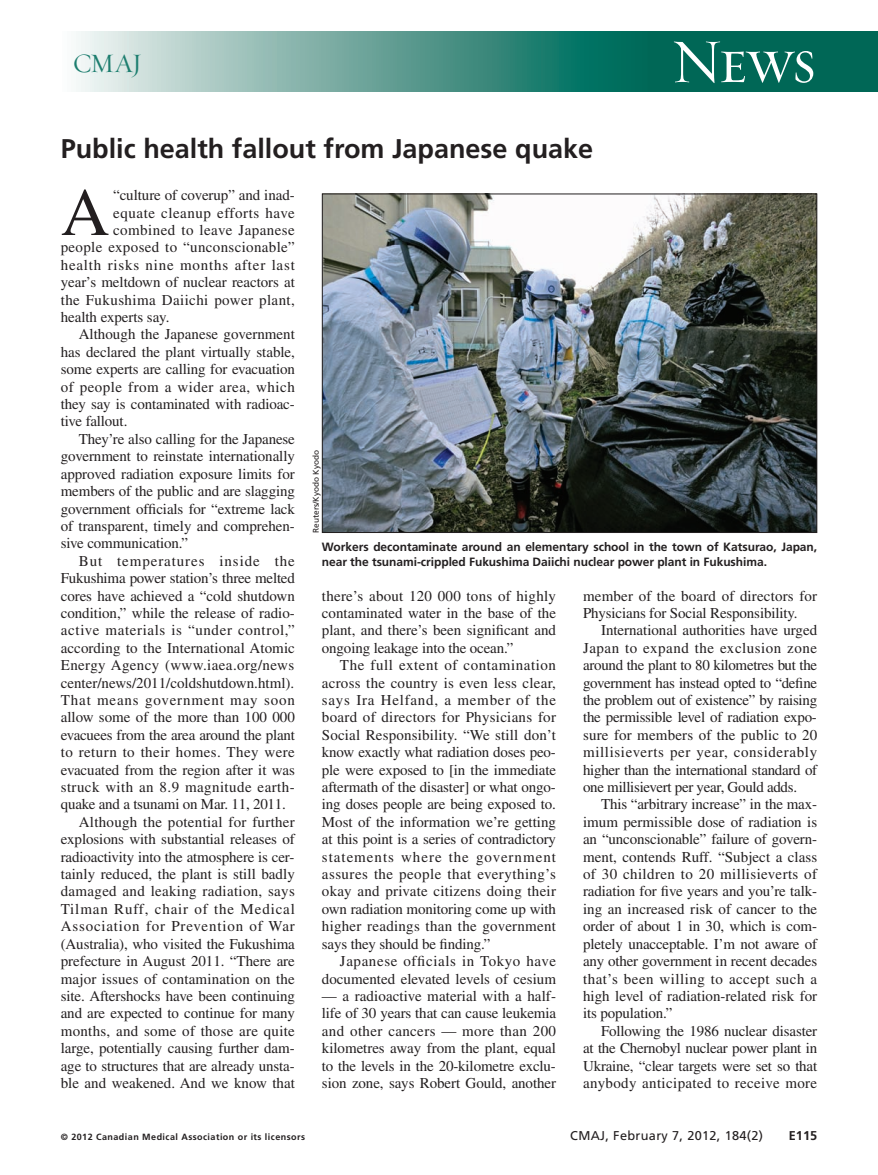
<style>
.page{position:relative;width:878px;height:1175px;background:#fff}
.page>*{position:absolute;margin:0;border:0;box-sizing:border-box;transform-origin:0 0}
.t1{font:67.5px "Times LT Std";color:#231f20}
.t2{font:63px "Requiem Display HTF Small Caps";color:#fff}
.t3{font:700 27px "Frutiger LT Std";color:#231f20}
.t4{font:27px "Requiem Display HTF Roman";color:#1d7e6f}
.t5{font:15px/17.4px "Times LT Std";letter-spacing:-.005em;color:#231f20;text-align:justify}
.t6{font:15px "Times LT Std";letter-spacing:.02em;color:#231f20}
.t7{font:15px "Times LT Std";letter-spacing:.055em;color:#231f20}
.t8{font:15px "Times LT Std";letter-spacing:.03em;color:#231f20}
.t9{font:15px "Times LT Std";letter-spacing:.025em;color:#231f20}
.t10{font:15px "Times LT Std";letter-spacing:.035em;color:#231f20}
.t11{font:15px "Times LT Std";letter-spacing:.04em;color:#231f20}
.t12{font:15px "Times LT Std";letter-spacing:.06em;color:#231f20}
.t13{font:12.75px "Frutiger LT Std";letter-spacing:.025em;color:#231f20}
.t14{font:700 12.75px "Frutiger LT Std";color:#231f20}
.t15{font:700 12px/14.2px "Frutiger LT Std";letter-spacing:-.005em;color:#231f20}
.t16{font:700 9px "Frutiger LT Std";letter-spacing:.05em;color:#231f20}
.t17{font:8.25px "Frutiger LT Std";color:#231f20}
</style>
<div class="page">
<div style="left:618px;top:32px;width:260px;height:60px;background:#006756"></div>
<div style="left:61px;top:32px;width:586px;height:60px;background:linear-gradient(to right,#f5f3f2,#006150)"></div>
<img style="left:324px;top:196px;width:491px;height:335px">
<h3 class="t4" style="left:73px;top:47px;width:71px">CMAJ</h3>
<h3 class="t3" style="left:61px;top:138px;width:534px">Public health fallout from Japanese quake</h3>
<h2 class="t2" style="left:670px;top:23px;width:147px">News</h2>
<h1 class="t1" style="left:61px;top:189px;width:50px">A</h1>
<p class="t5" style="left:113px;top:188px;width:183px">“culture of coverup” and inad-</p>
<p class="t10" style="left:113px;top:207px;width:183px">equate cleanup efforts have</p>
<p class="t8" style="left:113px;top:225px;width:183px">combined to leave Japanese</p>
<p class="t6" style="left:61px;top:242px;width:236px">people exposed to “unconscionable”</p>
<p class="t7" style="left:61px;top:259px;width:236px">health risks nine months after last</p>
<p class="t5" style="left:61px;top:275px;width:235px">year’s meltdown of nuclear reactors at</p>
<p class="t9" style="left:61px;top:294px;width:236px">the Fukushima Daiichi power plant,</p>
<p class="t5" style="left:61px;top:310px;width:110px">health experts say.</p>
<p class="t5" style="left:79px;top:327px;width:217px">Although the Japanese government</p>
<p class="t5" style="left:61px;top:345px;width:235px">has declared the plant virtually stable,</p>
<p class="t5" style="left:61px;top:362px;width:236px">some experts are calling for evacuation</p>
<p class="t10" style="left:61px;top:381px;width:236px">of people from a wider area, which</p>
<p class="t5" style="left:61px;top:397px;width:235px">they say is contaminated with radioac-</p>
<p class="t5" style="left:61px;top:414px;width:68px">tive fallout.</p>
<p class="t5" style="left:79px;top:432px;width:218px">They’re also calling for the Japanese</p>
<p class="t5" style="left:61px;top:449px;width:235px">government to reinstate internationally</p>
<p class="t5" style="left:61px;top:466px;width:235px">approved radiation exposure limits for</p>
<p class="t5" style="left:61px;top:484px;width:236px">members of the public and are slagging</p>
<p class="t5" style="left:61px;top:501px;width:236px">government officials for “extreme lack</p>
<p class="t5" style="left:61px;top:519px;width:235px">of transparent, timely and comprehen-</p>
<p class="t5" style="left:61px;top:536px;width:129px">sive communication.”</p>
<p class="t12" style="left:79px;top:555px;width:218px">But temperatures inside the</p>
<p class="t5" style="left:61px;top:571px;width:236px">Fukushima power station’s three melted</p>
<p class="t5" style="left:61px;top:588px;width:235px">cores have achieved a “cold shutdown</p>
<p class="t5" style="left:61px;top:606px;width:235px">condition,” while the release of radio-</p>
<p class="t11" style="left:61px;top:625px;width:235px">active materials is “under control,”</p>
<p class="t5" style="left:61px;top:640px;width:236px">according to the International Atomic</p>
<p class="t9" style="left:61px;top:660px;width:235px">Energy Agency (www.iaea.org/news</p>
<p class="t5" style="left:61px;top:675px;width:235px">center/news/2011/coldshutdown.html).</p>
<p class="t7" style="left:61px;top:694px;width:235px">That means government may soon</p>
<p class="t5" style="left:61px;top:710px;width:236px">allow some of the more than 100 000</p>
<p class="t5" style="left:61px;top:727px;width:235px">evacuees from the area around the plant</p>
<p class="t8" style="left:61px;top:747px;width:235px">to return to their homes. They were</p>
<p class="t5" style="left:61px;top:762px;width:235px">evacuated from the region after it was</p>
<p class="t8" style="left:61px;top:781px;width:235px">struck with an 8.9 magnitude earth-</p>
<p class="t5" style="left:61px;top:797px;width:227px">quake and a tsunami on Mar. 11, 2011.</p>
<p class="t6" style="left:79px;top:816px;width:218px">Although the potential for further</p>
<p class="t5" style="left:61px;top:832px;width:236px">explosions with substantial releases of</p>
<p class="t5" style="left:61px;top:849px;width:235px">radioactivity into the atmosphere is cer-</p>
<p class="t5" style="left:61px;top:867px;width:236px">tainly reduced, the plant is still badly</p>
<p class="t6" style="left:61px;top:886px;width:236px">damaged and leaking radiation, says</p>
<p class="t7" style="left:61px;top:903px;width:235px">Tilman Ruff, chair of the Medical</p>
<p class="t7" style="left:61px;top:921px;width:235px">Association for Prevention of War</p>
<p class="t5" style="left:61px;top:936px;width:235px">(Australia), who visited the Fukushima</p>
<p class="t5" style="left:61px;top:954px;width:236px">prefecture in August 2011. “There are</p>
<p class="t5" style="left:61px;top:971px;width:235px">major issues of contamination on the</p>
<p class="t5" style="left:61px;top:988px;width:236px">site. Aftershocks have been continuing</p>
<p class="t5" style="left:61px;top:1006px;width:235px">and are expected to continue for many</p>
<p class="t6" style="left:61px;top:1025px;width:236px">months, and some of those are quite</p>
<p class="t5" style="left:61px;top:1041px;width:235px">large, potentially causing further dam-</p>
<p class="t5" style="left:61px;top:1058px;width:235px">age to structures that are already unsta-</p>
<p class="t5" style="left:61px;top:1075px;width:235px">ble and weakened. And we know that</p>
<p class="t17" style="left:312px;top:533px;width:84px;rotate:-90deg">Reuters/Kyodo Kyodo</p>
<p class="t15" style="left:322px;top:541px;width:496px">Workers decontaminate around an elementary school in the town of Katsurao, Japan, near the tsunami-crippled Fukushima Daiichi nuclear power plant in Fukushima.</p>
<p class="t5" style="left:322px;top:588px;width:236px">there’s about 120 000 tons of highly contaminated water in the base of the plant, and there’s been significant and ongoing leakage into the ocean.”</p>
<p class="t5" style="left:322px;top:658px;width:236px;text-indent:18px">The full extent of contamination across the country is even less clear, says Ira Helfand, a member of the board of directors for Physicians for Social Responsibility. “We still don’t know exactly what radiation doses peo&shy;ple were exposed to [in the immediate aftermath of the disaster] or what ongo&shy;ing doses people are being exposed to.<br>Most of the information we’re getting at this point is a series of contradictory statements where the government assures the people that everything’s okay and private citizens doing their own radiation monitoring come up with higher readings than the government says they should be finding.”</p>
<p class="t5" style="left:322px;top:954px;width:236px;text-align:right">Japanese officials in Tokyo have documented elevated levels of cesium</p>
<p class="t5" style="left:322px;top:988px;width:236px">— a radioactive material with a half&shy;life of 30 years that can cause leukemia and other cancers — more than 200 kilometres away from the plant, equal to the levels in the 20-kilometre exclu&shy;sion zone, says Robert Gould, another</p>
<p class="t5" style="left:583px;top:588px;width:235px">member of the board of directors for<br>Physicians for Social Responsibility.</p>
<p class="t5" style="left:583px;top:623px;width:236px;text-indent:18px">International authorities have urged Japan to expand the exclusion zone around the plant to 80 kilometres but the government has instead opted to “define the problem out of existence” by raising the permissible level of radiation expo&shy;sure for members of the public to 20 millisieverts per year, considerably higher than the international standard of one millisievert per year, Gould adds.</p>
<p class="t5" style="left:583px;top:797px;width:236px;text-indent:18px">This “arbitrary increase” in the max&shy;imum permissible dose of radiation is an “unconscionable” failure of govern&shy;ment, contends Ruff. “Subject a class of 30 children to 20 millisieverts of radiation for five years and you’re talk&shy;ing an increased risk of cancer to the order of about 1 in 30, which is com&shy;pletely unacceptable. I’m not aware of any other government in recent decades that’s been willing to accept such a high level of radiation-related risk for its population.”</p>
<p class="t5" style="left:583px;top:1023px;width:236px;text-indent:18px">Following the 1986 nuclear disaster at the Chernobyl nuclear power plant in Ukraine, “clear targets were set so that anybody anticipated to receive more</p>
<p class="t16" style="left:61px;top:1132px;width:246px">© 2012 Canadian Medical Association or its licensors</p>
<p class="t13" style="left:570px;top:1130px;width:194px">CMAJ, February 7, 2012, 184(2)</p>
<p class="t14" style="left:788px;top:1130px;width:30px">E115</p>
</div>
